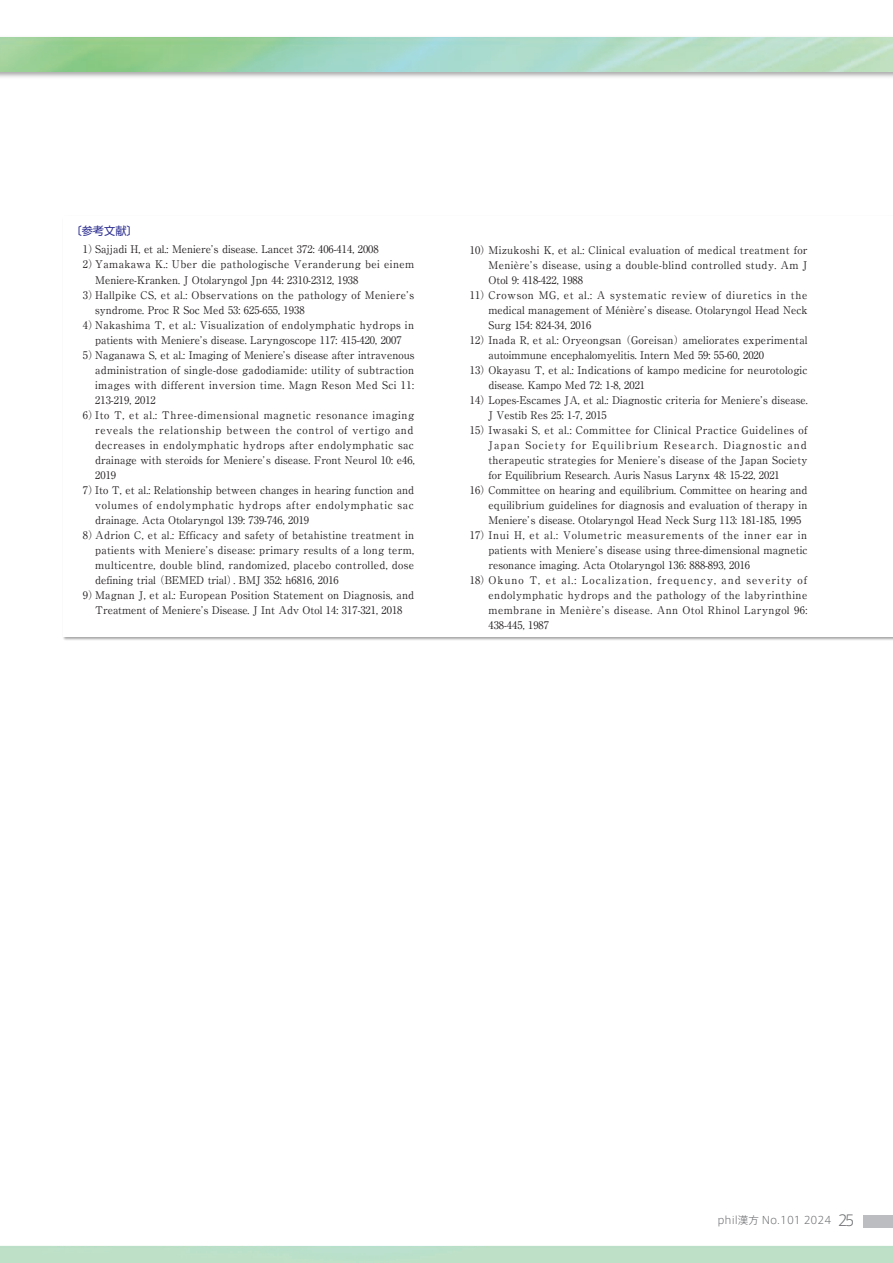
<style>
.page{position:relative;width:893px;height:1263px;background:#fff}
.page>*{position:absolute;margin:0;border:0;box-sizing:border-box;transform-origin:0 0}
.t1{font:11.25px "UD Shin Go Pr 6";color:#2e3092}
.t2{font:10.5px "Ryumin Pr 6";letter-spacing:.02em;color:#231f20}
.t3{font:10.5px "Ryumin Pr 6";color:#231f20}
.t4{font:10.5px "Ryumin Pr 6";letter-spacing:.04em;color:#231f20}
.t5{font:10.5px "Ryumin Pr 6";letter-spacing:.045em;color:#231f20}
.t6{font:10.5px "Ryumin Pr 6";letter-spacing:.065em;color:#231f20}
.t7{font:10.5px "Ryumin Pr 6";letter-spacing:.06em;color:#231f20}
.t8{font:10.5px "Ryumin Pr 6";letter-spacing:.055em;color:#231f20}
.t9{font:10.5px "Ryumin Pr 6";letter-spacing:.095em;color:#231f20}
.t10{font:10.5px "Ryumin Pr 6";letter-spacing:.1em;color:#231f20}
.t11{font:300 10.5px "Axis Std";color:#6c6d70}
.s1{font-size:15px}
</style>
<div class="page">
<div style="left:863px;top:1215px;width:30px;height:13px;background:#bcbdc0"></div>
<p class="t1" style="left:70px;top:221px;width:69px">〔参考文献〕</p>
<p class="t3" style="left:83px;top:241px;width:297px">1）Sajjadi H, et al.: Meniereʼs disease. Lancet 372: 406-414, 2008</p>
<p class="t4" style="left:83px;top:256px;width:333px">2）Yamakawa K.: Uber die pathologische Veranderung bei einem</p>
<p class="t3" style="left:95px;top:271px;width:265px">Meniere-Kranken. J Otolaryngol Jpn 44: 2310-2312, 1938</p>
<p class="t2" style="left:83px;top:286px;width:333px">3）Hallpike CS, et al.: Observations on the pathology of Meniereʼs</p>
<p class="t3" style="left:95px;top:301px;width:211px">syndrome. Proc R Soc Med 53: 625-655, 1938</p>
<p class="t2" style="left:83px;top:316px;width:333px">4）Nakashima T, et al.: Visualization of endolymphatic hydrops in</p>
<p class="t3" style="left:95px;top:331px;width:308px">patients with Meniereʼs disease. Laryngoscope 117: 415-420, 2007</p>
<p class="t2" style="left:83px;top:346px;width:333px">5）Naganawa S, et al.: Imaging of Meniereʼs disease after intravenous</p>
<p class="t2" style="left:95px;top:361px;width:320px">administration of single-dose gadodiamide: utility of subtraction</p>
<p class="t4" style="left:95px;top:376px;width:320px">images with different inversion time. Magn Reson Med Sci 11:</p>
<p class="t3" style="left:95px;top:391px;width:62px">213-219, 2012</p>
<p class="t8" style="left:83px;top:406px;width:333px">6）Ito T, et al.: Three-dimensional magnetic resonance imaging</p>
<p class="t6" style="left:95px;top:421px;width:320px">reveals the relationship between the control of vertigo and</p>
<p class="t5" style="left:95px;top:436px;width:320px">decreases in endolymphatic hydrops after endolymphatic sac</p>
<p class="t2" style="left:95px;top:451px;width:321px">drainage with steroids for Meniereʼs disease. Front Neurol 10: e46,</p>
<p class="t2" style="left:95px;top:466px;width:22px">2019</p>
<p class="t2" style="left:83px;top:481px;width:333px">7）Ito T, et al.: Relationship between changes in hearing function and</p>
<p class="t7" style="left:95px;top:496px;width:320px">volumes of endolymphatic hydrops after endolymphatic sac</p>
<p class="t3" style="left:95px;top:511px;width:216px">drainage. Acta Otolaryngol 139: 739-746, 2019</p>
<p class="t2" style="left:83px;top:526px;width:333px">8）Adrion C, et al.: Efficacy and safety of betahistine treatment in</p>
<p class="t2" style="left:95px;top:541px;width:320px">patients with Meniereʼs disease: primary results of a long term,</p>
<p class="t2" style="left:95px;top:556px;width:320px">multicentre, double blind, randomized, placebo controlled, dose</p>
<p class="t3" style="left:95px;top:571px;width:245px">defining trial （BEMED trial）. BMJ 352: h6816, 2016</p>
<p class="t2" style="left:83px;top:586px;width:333px">9）Magnan J, et al.: European Position Statement on Diagnosis, and</p>
<p class="t3" style="left:95px;top:601px;width:309px">Treatment of Meniereʼs Disease. J Int Adv Otol 14: 317-321, 2018</p>
<p class="t2" style="left:470px;top:241px;width:339px">10）Mizukoshi K, et al.: Clinical evaluation of medical treatment for</p>
<p class="t2" style="left:488px;top:256px;width:321px">Menièreʼs disease, using a double-blind controlled study. Am J</p>
<p class="t3" style="left:488px;top:271px;width:96px">Otol 9: 418-422, 1988</p>
<p class="t7" style="left:470px;top:286px;width:339px">11）Crowson MG, et al.: A systematic review of diuretics in the</p>
<p class="t3" style="left:488px;top:301px;width:321px">medical management of Ménièreʼs disease. Otolaryngol Head Neck</p>
<p class="t3" style="left:488px;top:316px;width:104px">Surg 154: 824-34, 2016</p>
<p class="t2" style="left:470px;top:331px;width:339px">12）Inada R, et al.: Oryeongsan （Goreisan）ameliorates experimental</p>
<p class="t3" style="left:488px;top:346px;width:277px">autoimmune encephalomyelitis. Intern Med 59: 55-60, 2020</p>
<p class="t2" style="left:470px;top:361px;width:339px">13）Okayasu T, et al.: Indications of kampo medicine for neurotologic</p>
<p class="t3" style="left:488px;top:376px;width:158px">disease. Kampo Med 72: 1-8, 2021</p>
<p class="t2" style="left:470px;top:391px;width:339px">14）Lopes-Escames JA, et al.: Diagnostic criteria for Meniereʼs disease.</p>
<p class="t3" style="left:488px;top:406px;width:120px">J Vestib Res 25: 1-7, 2015</p>
<p class="t4" style="left:470px;top:421px;width:339px">15）Iwasaki S, et al.: Committee for Clinical Practice Guidelines of</p>
<p class="t10" style="left:488px;top:436px;width:320px">Japan Society for Equilibrium Research. Diagnostic and</p>
<p class="t2" style="left:488px;top:451px;width:321px">therapeutic strategies for Meniereʼs disease of the Japan Society</p>
<p class="t3" style="left:488px;top:466px;width:293px">for Equilibrium Research. Auris Nasus Larynx 48: 15-22, 2021</p>
<p class="t2" style="left:470px;top:481px;width:339px">16）Committee on hearing and equilibrium. Committee on hearing and</p>
<p class="t2" style="left:488px;top:496px;width:320px">equilibrium guidelines for diagnosis and evaluation of therapy in</p>
<p class="t3" style="left:488px;top:511px;width:314px">Meniereʼs disease. Otolaryngol Head Neck Surg 113: 181-185, 1995</p>
<p class="t6" style="left:470px;top:526px;width:339px">17）Inui H, et al.: Volumetric measurements of the inner ear in</p>
<p class="t2" style="left:488px;top:541px;width:321px">patients with Meniereʼs disease using three-dimensional magnetic</p>
<p class="t3" style="left:488px;top:556px;width:263px">resonance imaging. Acta Otolaryngol 136: 888-893, 2016</p>
<p class="t9" style="left:470px;top:571px;width:339px">18）Okuno T, et al.: Localization, frequency, and severity of</p>
<p class="t5" style="left:488px;top:586px;width:320px">endolymphatic hydrops and the pathology of the labyrinthine</p>
<p class="t4" style="left:488px;top:601px;width:320px">membrane in Menièreʼs disease. Ann Otol Rhinol Laryngol 96:</p>
<p class="t3" style="left:488px;top:616px;width:62px">438-445, 1987</p>
<p class="t11" style="left:717px;top:1213px;width:139px">phil漢方 No.101 2024 <span class="s1">25</span></p>
</div>
